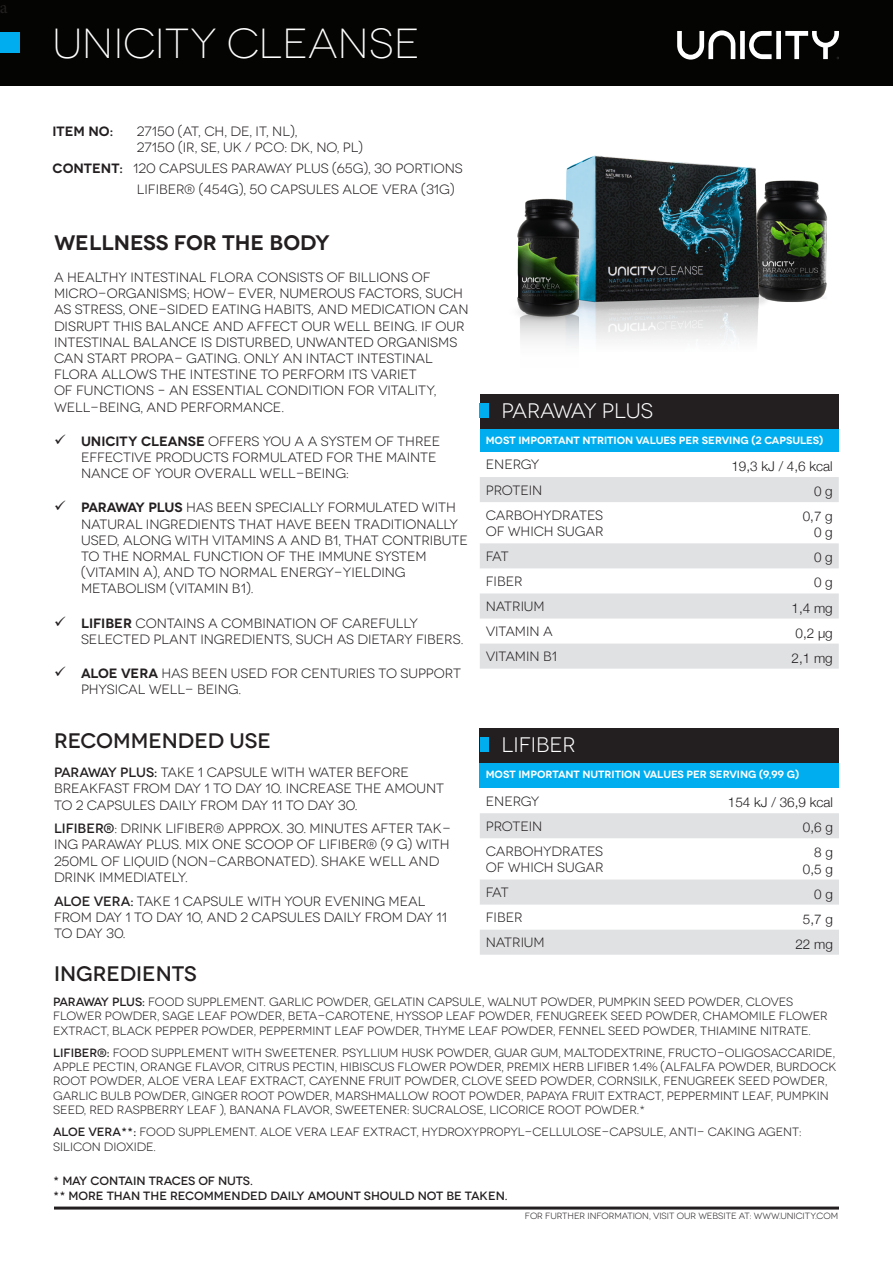
<style>
.page{position:relative;width:893px;height:1263px;background:#fff}
.page>*{position:absolute;margin:0;border:0;box-sizing:border-box;transform-origin:0 0}
.t1{font:300 42px "Novecentowide";color:#fff}
.t2{font:500 21px "Novecentowide";color:#231f20}
.t3{font:21px "Novecentowide";color:#fff}
.t4{font:600 21px "Novecentowide";color:#231f20}
.t5{font:18px "Minion Pro";color:#231f20}
.t6{font:13.5px/16.2px "Novecentowide";color:#231f20}
.t7{font:300 13.5px "Helvetica Neue";color:#231f20}
.t8{font:600 13.5px "Novecentowide";color:#231f20}
.t9{font:12px/14.4px "Novecentowide";color:#231f20}
.t10{font:500 12px "Novecentowide";letter-spacing:-.005em;color:#231f20}
.t11{font:600 10.5px "Novecentowide";letter-spacing:-.005em;color:#fff}
.t12{font:9px "Novecentowide";color:#231f20}
.s1{font-weight:600}
.s2{font-weight:500}
</style>
<div class="page">
<img style="left:799px;top:180px;width:29px;height:122px">
<div style="left:0;top:0;width:892px;height:86px;background:#040503"></div>
<div style="left:0;top:32px;width:19px;height:20px;background:#00aeef"></div>
<svg style="left:677px;top:30px;width:162px;height:30px"></svg>
<div style="left:480px;top:394px;width:359px;height:35px;background:#231f20"></div>
<div style="left:480px;top:429px;width:359px;height:23px;background:#00aeef"></div>
<svg style="left:480px;top:477px;width:359px;height:192px;fill:#e1e2e4"></svg>
<div style="left:480px;top:403px;width:9px;height:15px;background:#00aeef"></div>
<div style="left:480px;top:728px;width:359px;height:35px;background:#231f20"></div>
<div style="left:480px;top:763px;width:359px;height:25px;background:#00aeef"></div>
<svg style="left:480px;top:813px;width:359px;height:142px;fill:#e0e1e3"></svg>
<div style="left:480px;top:737px;width:9px;height:15px;background:#00aeef"></div>
<img style="left:566px;top:155px;width:233px;height:190px">
<img style="left:517px;top:171px;width:61px;height:174px">
<hr style="left:54px;top:1206px;width:785px;height:3px;background:#231f20">
<p class="t5" style="left:-1px;top:-5px;width:9px">a</p>
<p class="t1" style="left:53px;top:19px;width:368px">UNICITY CLEANSE</p>
<p class="t8" style="left:53px;top:123px;width:62px">ITEM NO:</p>
<p class="t6" style="left:137px;top:123px;width:162px">27150 (AT, CH, DE, IT, NL),</p>
<p class="t6" style="left:137px;top:139px;width:228px">27150 (IR, SE, UK / PCO: DK, NO, PL)</p>
<p class="t6" style="left:53px;top:160px;width:412px"><span class="s1">CONTENT:</span> 120 CAPSULES PARAWAY PLUS (65G), 30 PORTIONS</p>
<p class="t6" style="left:137px;top:181px;width:319px">LIFIBER® (454G), 50 CAPSULES ALOE VERA (31G)</p>
<p class="t4" style="left:54px;top:229px;width:277px">WELLNESS FOR THE BODY</p>
<p class="t6" style="left:54px;top:269px;width:416px">A HEALTHY INTESTINAL FLORA CONSISTS OF BILLIONS OF MICRO-ORGANISMS; HOW- EVER, NUMEROUS FACTORS, SUCH AS STRESS, ONE-SIDED EATING HABITS, AND MEDICATION CAN DISRUPT THIS BALANCE AND AFFECT OUR WELL BEING. IF OUR INTESTINAL BALANCE IS DISTURBED, UNWANTED ORGANISMS CAN START PROPA- GATING. ONLY AN INTACT INTESTINAL</p>
<p class="t6" style="left:54px;top:366px;width:384px">FLORA ALLOWS THE INTESTINE TO PERFORM ITS VARIET<br>OF FUNCTIONS – AN ESSENTIAL CONDITION FOR VITALITY,<br>WELL-BEING, AND PERFORMANCE.</p>
<p class="t6" style="left:54px;top:433px;width:388px">✓ <span class="s1">UNICITY CLEANSE</span> OFFERS YOU A A SYSTEM OF THREE</p>
<p class="t6" style="left:81px;top:449px;width:357px">EFFECTIVE PRODUCTS FORMULATED FOR THE MAINTE<br>NANCE OF YOUR OVERALL WELL-BEING:</p>
<p class="t6" style="left:54px;top:500px;width:403px">✓ <span class="s1">PARAWAY PLUS</span> HAS BEEN SPECIALLY FORMULATED WITH</p>
<p class="t6" style="left:81px;top:516px;width:379px">NATURAL INGREDIENTS THAT HAVE BEEN TRADITIONALLY</p>
<p class="t6" style="left:81px;top:532px;width:388px">USED, ALONG WITH VITAMINS A AND B1, THAT CONTRIBUTE</p>
<p class="t6" style="left:81px;top:548px;width:347px">TO THE NORMAL FUNCTION OF THE IMMUNE SYSTEM</p>
<p class="t6" style="left:81px;top:564px;width:326px">(VITAMIN A), AND TO NORMAL ENERGY-YIELDING</p>
<p class="t6" style="left:81px;top:581px;width:174px">METABOLISM (VITAMIN B1).</p>
<p class="t6" style="left:81px;top:615px;width:384px;text-indent:-27px">✓ <span class="s1">LIFIBER</span> CONTAINS A COMBINATION OF CAREFULLY<br>SELECTED PLANT INGREDIENTS, SUCH AS DIETARY FIBERS.</p>
<p class="t6" style="left:81px;top:665px;width:382px;text-indent:-27px">✓ <span class="s1">ALOE VERA</span> HAS BEEN USED FOR CENTURIES TO SUPPORT<br>PHYSICAL WELL- BEING.</p>
<p class="t2" style="left:54px;top:728px;width:219px">RECOMMENDED USE</p>
<p class="t6" style="left:54px;top:764px;width:392px"><span class="s2">PARAWAY PLUS:</span> TAKE 1 CAPSULE WITH WATER BEFORE<br>BREAKFAST FROM DAY 1 TO DAY 10. INCREASE THE AMOUNT<br>TO 2 CAPSULES DAILY FROM DAY 11 TO DAY 30.</p>
<p class="t6" style="left:54px;top:820px;width:398px"><span class="s2">LIFIBER®</span>: DRINK LIFIBER® APPROX. 30. MINUTES AFTER TAK-ING PARAWAY PLUS. MIX ONE SCOOP OF LIFIBER® (9 G) WITH 250ML OF LIQUID (NON-CARBONATED). SHAKE WELL AND DRINK IMMEDIATELY.</p>
<p class="t6" style="left:54px;top:893px;width:395px"><span class="s2">ALOE VERA:</span> TAKE 1 CAPSULE WITH YOUR EVENING MEAL<br>FROM DAY 1 TO DAY 10, AND 2 CAPSULES DAILY FROM DAY 11<br>TO DAY 30.</p>
<p class="t2" style="left:54px;top:961px;width:144px">INGREDIENTS</p>
<p class="t3" style="left:502px;top:398px;width:153px">PARAWAY PLUS</p>
<p class="t11" style="left:486px;top:434px;width:339px">MOST IMPORTANT NTRITION VALUES PER SERVING (2 CAPSULES)</p>
<p class="t6" style="left:486px;top:457px;width:55px">ENERGY</p>
<p class="t7" style="left:731px;top:455px;width:103px">19,3 kJ / 4,6 kcal</p>
<p class="t6" style="left:486px;top:482px;width:58px">PROTEIN</p>
<p class="t7" style="left:814px;top:480px;width:20px">0 g</p>
<p class="t6" style="left:486px;top:507px;width:119px">CARBOHYDRATES</p>
<p class="t6" style="left:486px;top:523px;width:119px">OF WHICH SUGAR</p>
<p class="t7" style="left:803px;top:505px;width:32px">0,7 g</p>
<p class="t7" style="left:814px;top:522px;width:20px">0 g</p>
<p class="t6" style="left:486px;top:548px;width:24px">FAT</p>
<p class="t7" style="left:814px;top:547px;width:20px">0 g</p>
<p class="t6" style="left:486px;top:573px;width:38px">FIBER</p>
<p class="t7" style="left:814px;top:572px;width:20px">0 g</p>
<p class="t6" style="left:486px;top:598px;width:60px">NATRIUM</p>
<p class="t7" style="left:791px;top:597px;width:43px">1,4 mg</p>
<p class="t6" style="left:486px;top:623px;width:68px">VITAMIN A</p>
<p class="t7" style="left:795px;top:622px;width:39px">0,2 μg</p>
<p class="t6" style="left:486px;top:648px;width:73px">VITAMIN B1</p>
<p class="t7" style="left:791px;top:647px;width:43px">2,1 mg</p>
<p class="t3" style="left:502px;top:733px;width:76px">LIFIBER</p>
<p class="t11" style="left:486px;top:768px;width:315px">MOST IMPORTANT NUTRITION VALUES PER SERVING (9,99 G)</p>
<p class="t6" style="left:486px;top:793px;width:55px">ENERGY</p>
<p class="t7" style="left:728px;top:791px;width:107px">154 kJ / 36,9 kcal</p>
<p class="t6" style="left:486px;top:818px;width:58px">PROTEIN</p>
<p class="t7" style="left:803px;top:816px;width:32px">0,6 g</p>
<p class="t6" style="left:486px;top:843px;width:119px">CARBOHYDRATES</p>
<p class="t6" style="left:486px;top:859px;width:119px">OF WHICH SUGAR</p>
<p class="t7" style="left:814px;top:842px;width:20px">8 g</p>
<p class="t7" style="left:803px;top:858px;width:32px">0,5 g</p>
<p class="t6" style="left:486px;top:884px;width:24px">FAT</p>
<p class="t7" style="left:814px;top:883px;width:20px">0 g</p>
<p class="t6" style="left:486px;top:909px;width:38px">FIBER</p>
<p class="t7" style="left:803px;top:908px;width:32px">5,7 g</p>
<p class="t6" style="left:486px;top:934px;width:60px">NATRIUM</p>
<p class="t7" style="left:795px;top:933px;width:39px">22 mg</p>
<p class="t9" style="left:53px;top:995px;width:776px"><span class="s2">PARAWAY PLUS:</span> FOOD SUPPLEMENT. GARLIC POWDER, GELATIN CAPSULE, WALNUT POWDER, PUMPKIN SEED POWDER, CLOVES<br>FLOWER POWDER, SAGE LEAF POWDER, BETA-CAROTENE, HYSSOP LEAF POWDER, FENUGREEK SEED POWDER, CHAMOMILE FLOWER<br>EXTRACT, BLACK PEPPER POWDER, PEPPERMINT LEAF POWDER, THYME LEAF POWDER, FENNEL SEED POWDER, THIAMINE NITRATE.</p>
<p class="t9" style="left:53px;top:1045px;width:785px"><span class="s2">LIFIBER®:</span> FOOD SUPPLEMENT WITH SWEETENER. PSYLLIUM HUSK POWDER, GUAR GUM, MALTODEXTRINE, FRUCTO-OLIGOSACCARIDE, APPLE PECTIN, ORANGE FLAVOR, CITRUS PECTIN, HIBISCUS FLOWER POWDER, PREMIX HERB LIFIBER 1.4% (ALFALFA POWDER, BURDOCK ROOT POWDER, ALOE VERA LEAF EXTRACT, CAYENNE FRUIT POWDER, CLOVE SEED POWDER, CORNSILK, FENUGREEK SEED POWDER, GARLIC BULB POWDER, GINGER ROOT POWDER, MARSHMALLOW ROOT POWDER, PAPAYA FRUIT EXTRACT, PEPPERMINT LEAF, PUMPKIN SEED, RED RASPBERRY LEAF ), BANANA FLAVOR, SWEETENER: SUCRALOSE, LICORICE ROOT POWDER.*</p>
<p class="t9" style="left:53px;top:1125px;width:750px"><span class="s2">ALOE VERA**:</span> FOOD SUPPLEMENT. ALOE VERA LEAF EXTRACT, HYDROXYPROPYL-CELLULOSE-CAPSULE, ANTI- CAKING AGENT:</p>
<p class="t9" style="left:53px;top:1139px;width:104px">SILICON DIOXIDE.</p>
<p class="t10" style="left:53px;top:1174px;width:201px">* MAY CONTAIN TRACES OF NUTS.</p>
<p class="t10" style="left:53px;top:1188px;width:456px">** MORE THAN THE RECOMMENDED DAILY AMOUNT SHOULD NOT BE TAKEN.</p>
<p class="t12" style="left:525px;top:1211px;width:315px">FOR FURTHER INFORMATION, VISIT OUR WEBSITE AT: WWW.UNICITY.COM</p>
</div>
